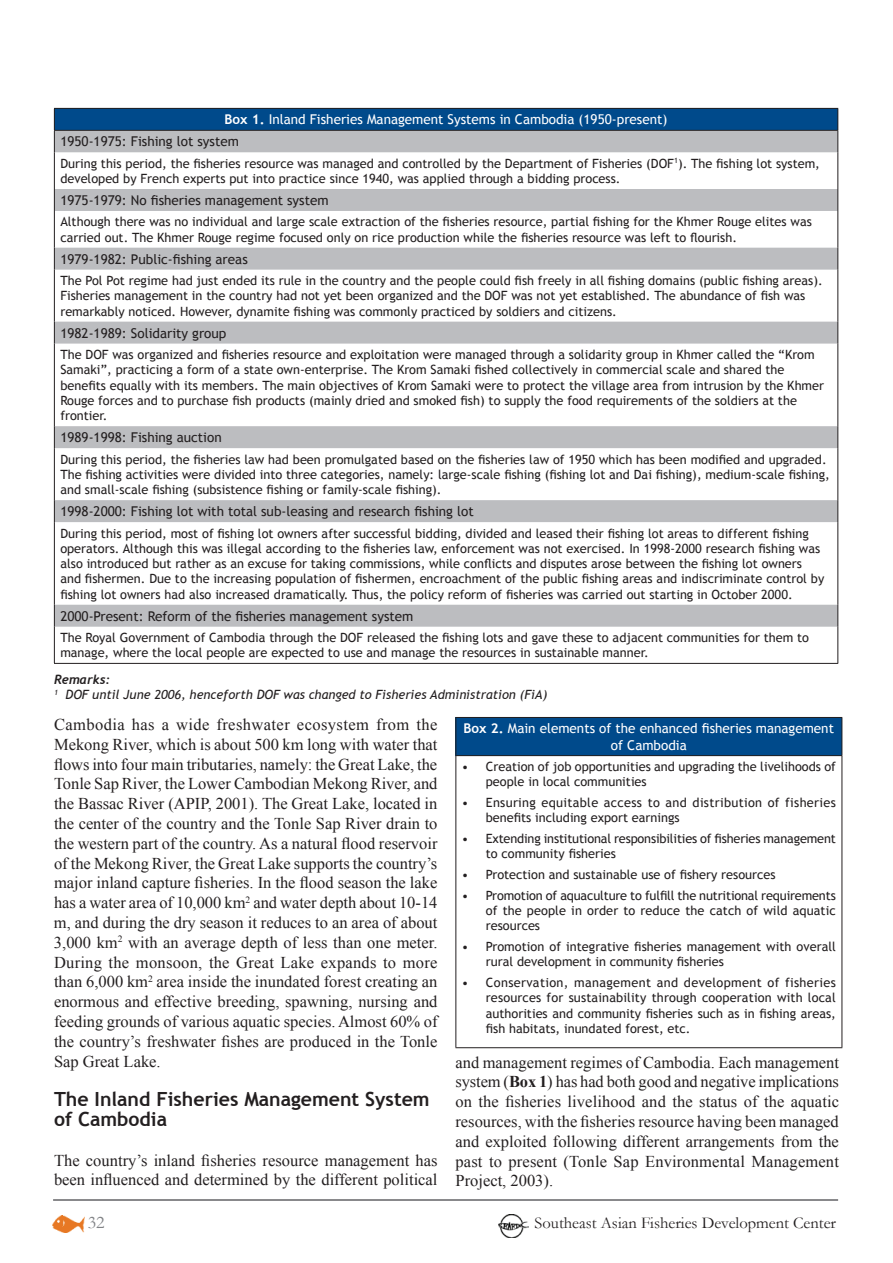
<style>
.page{position:relative;width:893px;height:1263px;background:#fff}
.page>*{position:absolute;margin:0;border:0;box-sizing:border-box;transform-origin:0 0}
.t1{font:700 19.5px/19.8px "Trebuchet MS";color:#231f20}
.t2{font:18px "Garamond";color:#808285}
.t3{font:16.5px/19.8px "Times New Roman";color:#231f20;text-align:justify}
.t4{font:16.5px "Garamond";color:#231f20}
.t5{font:13.5px "Trebuchet MS";color:#231f20}
.t6{font:13.5px/21.9px "Trebuchet MS";color:#fff}
.t7{font:12.75px/15.3px "Trebuchet MS";color:#231f20}
.t8{font:12.75px/15.3px "Trebuchet MS";letter-spacing:.025em;color:#231f20}
.t9{font:italic 12.75px "Trebuchet MS";color:#231f20}
.t10{font:italic 700 12.75px "Trebuchet";color:#231f20}
.s1{font-weight:700}
.s2{color:#231f20}
</style>
<div class="page">
<img style="left:53px;top:1216px;width:32px;height:16px">
<img style="left:498px;top:1215px;width:31px;height:22px">
<hr style="left:53px;top:1199px;width:785px;height:2px;background:#636366">
<div style="left:54px;top:108px;width:784px;height:22px;background:#004a8b"></div>
<svg style="left:55px;top:131px;width:782px;height:496px"></svg>
<hr style="left:54px;top:152px;width:1px;height:37px;background:#231f20">
<hr style="left:837px;top:152px;width:1px;height:37px;background:#231f20">
<svg style="left:54px;top:189px;width:1px;height:22px"></svg>
<svg style="left:837px;top:189px;width:1px;height:22px"></svg>
<hr style="left:54px;top:211px;width:1px;height:37px;background:#231f20">
<hr style="left:837px;top:211px;width:1px;height:37px;background:#231f20">
<svg style="left:54px;top:248px;width:1px;height:22px"></svg>
<svg style="left:837px;top:248px;width:1px;height:22px"></svg>
<hr style="left:54px;top:270px;width:1px;height:52px;background:#231f20">
<hr style="left:837px;top:270px;width:1px;height:52px;background:#231f20">
<svg style="left:54px;top:322px;width:1px;height:22px"></svg>
<svg style="left:837px;top:322px;width:1px;height:22px"></svg>
<hr style="left:54px;top:344px;width:1px;height:82px;background:#231f20">
<hr style="left:837px;top:344px;width:1px;height:82px;background:#231f20">
<svg style="left:54px;top:426px;width:1px;height:22px"></svg>
<svg style="left:837px;top:426px;width:1px;height:22px"></svg>
<hr style="left:54px;top:448px;width:1px;height:52px;background:#231f20">
<hr style="left:837px;top:448px;width:1px;height:52px;background:#231f20">
<svg style="left:54px;top:500px;width:1px;height:22px"></svg>
<svg style="left:837px;top:500px;width:1px;height:22px"></svg>
<hr style="left:54px;top:522px;width:1px;height:83px;background:#231f20">
<hr style="left:837px;top:522px;width:1px;height:83px;background:#231f20">
<svg style="left:54px;top:605px;width:1px;height:22px"></svg>
<svg style="left:837px;top:605px;width:1px;height:22px"></svg>
<hr style="left:54px;top:627px;width:1px;height:36px;background:#231f20">
<hr style="left:837px;top:627px;width:1px;height:36px;background:#231f20">
<hr style="left:54px;top:663px;width:784px;height:1px;background:#231f20">
<hr style="left:54px;top:108px;width:784px;height:1px;background:#231f20">
<svg style="left:54px;top:109px;width:1px;height:43px"></svg>
<svg style="left:837px;top:109px;width:1px;height:43px"></svg>
<hr style="left:54px;top:130px;width:784px;height:1px;background:#231f20">
<div style="left:456px;top:717px;width:386px;height:39px;background:#004a8b"></div>
<hr style="left:455px;top:717px;width:387px;height:1px;background:#231f20">
<hr style="left:455px;top:718px;width:1px;height:37px;background:#231f20">
<hr style="left:842px;top:718px;width:1px;height:37px;background:#231f20">
<hr style="left:455px;top:755px;width:387px;height:1px;background:#231f20">
<hr style="left:455px;top:756px;width:1px;height:291px;background:#231f20">
<hr style="left:842px;top:756px;width:1px;height:291px;background:#231f20">
<hr style="left:455px;top:1047px;width:387px;height:1px;background:#231f20">
<p class="t6" style="left:60px;top:109px;width:609px;text-indent:164px"><span class="s1">Box 1.</span> Inland Fisheries Management Systems in Cambodia (1950-present)<br><span class="s2">1950-1975: Fishing lot system</span></p>
<p class="t7" style="left:60px;top:156px;width:761px">During this period, the fisheries resource was managed and controlled by the Department of Fisheries (DOF<sup>1</sup>). The fishing lot system, developed by French experts put into practice since 1940, was applied through a bidding process.</p>
<p class="t5" style="left:60px;top:192px;width:270px">1975-1979: No fisheries management system</p>
<p class="t7" style="left:60px;top:214px;width:753px">Although there was no individual and large scale extraction of the fisheries resource, partial fishing for the Khmer Rouge elites was carried out. The Khmer Rouge regime focused only on rice production while the fisheries resource was left to flourish.</p>
<p class="t5" style="left:60px;top:251px;width:189px">1979-1982: Public-fishing areas</p>
<p class="t7" style="left:60px;top:273px;width:764px">The Pol Pot regime had just ended its rule in the country and the people could fish freely in all fishing domains (public fishing areas).<br>Fisheries management in the country had not yet been organized and the DOF was not yet established. The abundance of fish was remarkably noticed. However, dynamite fishing was commonly practiced by soldiers and citizens.</p>
<p class="t5" style="left:60px;top:325px;width:168px">1982-1989: Solidarity group</p>
<p class="t7" style="left:60px;top:347px;width:765px">The DOF was organized and fisheries resource and exploitation were managed through a solidarity group in Khmer called the “Krom Samaki”, practicing a form of a state own-enterprise. The Krom Samaki fished collectively in commercial scale and shared the benefits equally with its members. The main objectives of Krom Samaki were to protect the village area from intrusion by the Khmer Rouge forces and to purchase fish products (mainly dried and smoked fish) to supply the food requirements of the soldiers at the frontier.</p>
<p class="t5" style="left:60px;top:429px;width:163px">1989-1998: Fishing auction</p>
<p class="t7" style="left:60px;top:452px;width:771px">During this period, the fisheries law had been promulgated based on the fisheries law of 1950 which has been modified and upgraded.<br>The fishing activities were divided into three categories, namely: large-scale fishing (fishing lot and Dai fishing), medium-scale fishing, and small-scale fishing (subsistence fishing or family-scale fishing).</p>
<p class="t5" style="left:60px;top:503px;width:415px">1998-2000: Fishing lot with total sub-leasing and research fishing lot</p>
<p class="t7" style="left:60px;top:525px;width:765px">During this period, most of fishing lot owners after successful bidding, divided and leased their fishing lot areas to different fishing operators. Although this was illegal according to the fisheries law, enforcement was not exercised. In 1998-2000 research fishing was also introduced but rather as an excuse for taking commissions, while conflicts and disputes arose between the fishing lot owners and fishermen. Due to the increasing population of fishermen, encroachment of the public fishing areas and indiscriminate control by fishing lot owners had also increased dramatically. Thus, the policy reform of fisheries was carried out starting in October 2000.</p>
<p class="t5" style="left:60px;top:608px;width:354px">2000-Present: Reform of the fisheries management system</p>
<p class="t7" style="left:60px;top:630px;width:750px">The Royal Government of Cambodia through the DOF released the fishing lots and gave these to adjacent communities for them to manage, where the local people are expected to use and manage the resources in sustainable manner.</p>
<p class="t10" style="left:54px;top:672px;width:58px">Remarks:</p>
<p class="t9" style="left:54px;top:687px;width:495px"><sup>1</sup> DOF until June 2006, henceforth DOF was changed to Fisheries Administration (FiA)</p>
<p class="t3" style="left:54px;top:714px;width:385px">Cambodia has a wide freshwater ecosystem from the Mekong River, which is about 500 km long with water that flows into four main tributaries, namely: the Great Lake, the Tonle Sap River, the Lower Cambodian Mekong River, and the Bassac River (APIP, 2001). The Great Lake, located in the center of the country and the Tonle Sap River drain to the western part of the country. As a natural flood reservoir of the Mekong River, the Great Lake supports the country’s major inland capture fisheries. In the flood season the lake has a water area of 10,000 km<sup>2</sup> and water depth about 10-14 m, and during the dry season it reduces to an area of about 3,000 km<sup>2</sup> with an average depth of less than one meter.<br>During the monsoon, the Great Lake expands to more than 6,000 km<sup>2</sup> area inside the inundated forest creating an enormous and effective breeding, spawning, nursing and feeding grounds of various aquatic species. Almost 60% of the country’s freshwater fishes are produced in the Tonle Sap Great Lake.</p>
<h1 class="t1" style="left:54px;top:1089px;width:377px">The Inland Fisheries Management System of Cambodia</h1>
<p class="t3" style="left:54px;top:1150px;width:385px">The country’s inland fisheries resource management has been influenced and determined by the different political</p>
<p class="t6" style="left:464px;top:721px;width:372px;line-height:16.2px;text-align:center"><span class="s1">Box 2.</span> Main elements of the enhanced fisheries management of Cambodia</p>
<p class="t7" style="left:486px;top:759px;width:352px;text-indent:-24px">• Creation of job opportunities and upgrading the livelihoods of people in local communities</p>
<p class="t8" style="left:486px;top:795px;width:352px;text-indent:-24px">• Ensuring equitable access to and distribution of fisheries benefits including export earnings</p>
<p class="t7" style="left:486px;top:831px;width:351px;text-indent:-24px">• Extending institutional responsibilities of fisheries management to community fisheries</p>
<p class="t7" style="left:462px;top:867px;width:315px">• Protection and sustainable use of fishery resources</p>
<p class="t7" style="left:486px;top:888px;width:351px;text-align:justify;text-indent:-24px">• Promotion of aquaculture to fulfill the nutritional requirements of the people in order to reduce the catch of wild aquatic resources</p>
<p class="t7" style="left:486px;top:939px;width:352px;text-indent:-24px">• Promotion of integrative fisheries management with overall rural development in community fisheries</p>
<p class="t7" style="left:486px;top:975px;width:352px;text-align:justify;text-indent:-24px">• Conservation, management and development of fisheries resources for sustainability through cooperation with local authorities and community fisheries such as in fishing areas, fish habitats, inundated forest, etc.</p>
<p class="t3" style="left:455px;top:1052px;width:385px">and management regimes of Cambodia. Each management system (<span class="s1">Box 1</span>) has had both good and negative implications on the fisheries livelihood and the status of the aquatic resources, with the fisheries resource having been managed and exploited following different arrangements from the past to present (Tonle Sap Environmental Management Project, 2003).</p>
<h2 class="t2" style="left:88px;top:1210px;width:18px">32</h2>
<p class="t4" style="left:535px;top:1211px;width:303px">Southeast Asian Fisheries Development Center</p>
</div>
